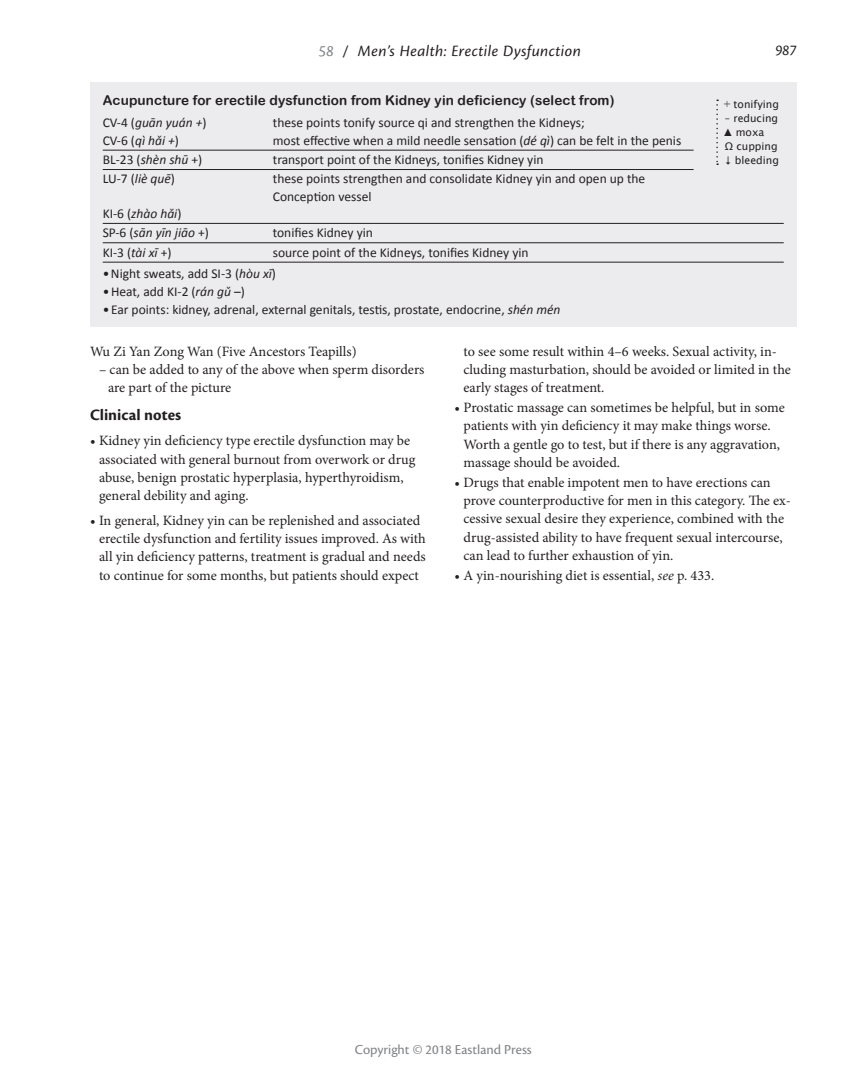
<style>
.page{position:relative;width:864px;height:1080px;background:#fff}
.page>*{position:absolute;margin:0;border:0;box-sizing:border-box;transform-origin:0 0}
.t1{font:italic 16.5px "Cronos Pro";letter-spacing:.025em;color:#231f20}
.t2{font:700 16.5px "Cronos Pro";color:#231f20}
.t3{font:italic 15.75px "Cronos Pro";color:#231f20}
.t4{font:14.25px/18.3px "Minion Pro";color:#231f20}
.t5{font:14.25px "Cronos Pro";color:#808285}
.t6{font:13.5px/17.2px "Calibri";color:#231f20}
.t7{font:13.5px "Arial Rounded MT Bold";letter-spacing:.01em;color:#231f20}
.t8{font:italic 13.5px/19.4px "Calibri";color:#231f20}
.t9{font:10.5px/14.1px "Lucida Grande";color:#231f20}
.s1{color:#808285}
.s2{font-style:normal}
.s3{font-style:italic}
.s4{font-family:"Times New Roman";font-size:12px}
.s5{font-family:"Times New Roman"}
.s6{font-family:"Gary";font-style:italic}
</style>
<div class="page">
<div style="left:90px;top:82px;width:706px;height:245px;background:#ececee"></div>
<hr style="left:103px;top:150px;width:591px;height:1px;background:#231f20">
<hr style="left:103px;top:169px;width:591px;height:1px;background:#231f20">
<hr style="left:103px;top:223px;width:681px;height:1px;background:#231f20">
<hr style="left:103px;top:243px;width:681px;height:1px;background:#231f20">
<hr style="left:103px;top:262px;width:681px;height:1px;background:#231f20">
<svg style="left:716px;top:100px;width:2px;height:65px"></svg>
<p class="t1" style="left:319px;top:42px;width:264px"><span class="s1">58</span> / Men’s Health: Erectile Dysfunction</p>
<p class="t3" style="left:776px;top:42px;width:22px">987</p>
<p class="t7" style="left:103px;top:92px;width:513px">Acupuncture for erectile dysfunction from Kidney yin deficiency (select from)</p>
<p class="t8" style="left:103px;top:113px;width:105px"><span class="s2">CV-4 (</span>guān yuán +<span class="s2">)</span></p>
<p class="t6" style="left:273px;top:114px;width:313px">these points tonify source qi and strengthen the Kidneys;</p>
<p class="t6" style="left:103px;top:132px;width:78px">CV-6 (<span class="s3">qì hǎi +</span>)</p>
<p class="t6" style="left:273px;top:132px;width:410px">most effective when a mild needle sensation (<span class="s3">dé qì</span>) can be felt in the penis</p>
<p class="t6" style="left:103px;top:151px;width:101px">BL-23 (<span class="s3">shèn shū</span> +)</p>
<p class="t6" style="left:273px;top:151px;width:272px">transport point of the Kidneys, tonifies Kidney yin</p>
<p class="t6" style="left:103px;top:170px;width:74px">LU-7 (<span class="s3">liè quē</span>)</p>
<p class="t6" style="left:273px;top:170px;width:374px">these points strengthen and consolidate Kidney yin and open up the<br>Conception vessel</p>
<p class="t8" style="left:103px;top:203px;width:108px"><span class="s2">KI-6 (</span>zhào hǎi<span class="s2">)<br>SP-6 (</span>sān yīn jiāo <span class="s2">+)</span></p>
<p class="t6" style="left:273px;top:224px;width:102px">tonifies Kidney yin</p>
<p class="t6" style="left:103px;top:244px;width:70px">KI-3 (<span class="s3">tài xī</span> +)</p>
<p class="t6" style="left:273px;top:244px;width:257px">source point of the Kidneys, tonifies Kidney yin</p>
<p class="t6" style="left:103px;top:265px;width:175px">•Night sweats, add SI-3 (<span class="s3">hòu xī</span>)</p>
<p class="t6" style="left:103px;top:283px;width:144px">•Heat, add KI-2 (<span class="s3">rán gǔ</span> –)</p>
<p class="t6" style="left:103px;top:301px;width:459px">•Ear points: kidney, adrenal, external genitals, testis, prostate, endocrine, <span class="s3">shén mén</span></p>
<p class="t9" style="left:724px;top:97px;width:57px"><span class="s4">+</span> tonifying</p>
<p class="t9" style="left:725px;top:111px;width:55px">– reducing</p>
<p class="t9" style="left:723px;top:125px;width:58px"><span class="s5">▲</span> moxa<br>Ω cupping ↓ bleeding</p>
<p class="t4" style="left:90px;top:342px;width:268px">Wu Zi Yan Zong Wan (Five Ancestors Teapills)</p>
<p class="t4" style="left:108px;top:360px;width:318px;text-indent:-9px">– can be added to any of the above when sperm disorders are part of the picture</p>
<p class="t2" style="left:90px;top:405px;width:93px">Clinical notes</p>
<p class="t4" style="left:99px;top:432px;width:318px;text-indent:-9px">• Kidney yin deficiency type erectile dysfunction may be associated with general burnout from overwork or drug abuse, benign prostatic hyperplasia, hyperthyroidism, general debility and aging.</p>
<p class="t4" style="left:99px;top:511px;width:328px;text-indent:-9px">• In general, Kidney yin can be replenished and associated erectile dysfunction and fertility issues improved. As with all yin deficiency patterns, treatment is gradual and needs to continue for some months, but patients should expect</p>
<p class="t4" style="left:464px;top:342px;width:329px">to see some result within 4–6 weeks. Sexual activity, in&shy;cluding masturbation, should be avoided or limited in the early stages of treatment.</p>
<p class="t4" style="left:464px;top:398px;width:323px;text-indent:-9px">• Prostatic massage can sometimes be helpful, but in some patients with yin deficiency it may make things worse.<br>Worth a gentle go to test, but if there is any aggravation, massage should be avoided.</p>
<p class="t4" style="left:464px;top:473px;width:329px;text-indent:-9px">• Drugs that enable impotent men to have erections can prove counterproductive for men in this category. The ex&shy;cessive sexual desire they experience, combined with the drug-assisted ability to have frequent sexual intercourse, can lead to further exhaustion of yin.</p>
<p class="t4" style="left:455px;top:566px;width:261px">• A yin-nourishing diet is essential, <span class="s6">see</span> p. 433.</p>
<p class="t5" style="left:355px;top:1041px;width:179px">Copyright © 2018 Eastland Press</p>
</div>
